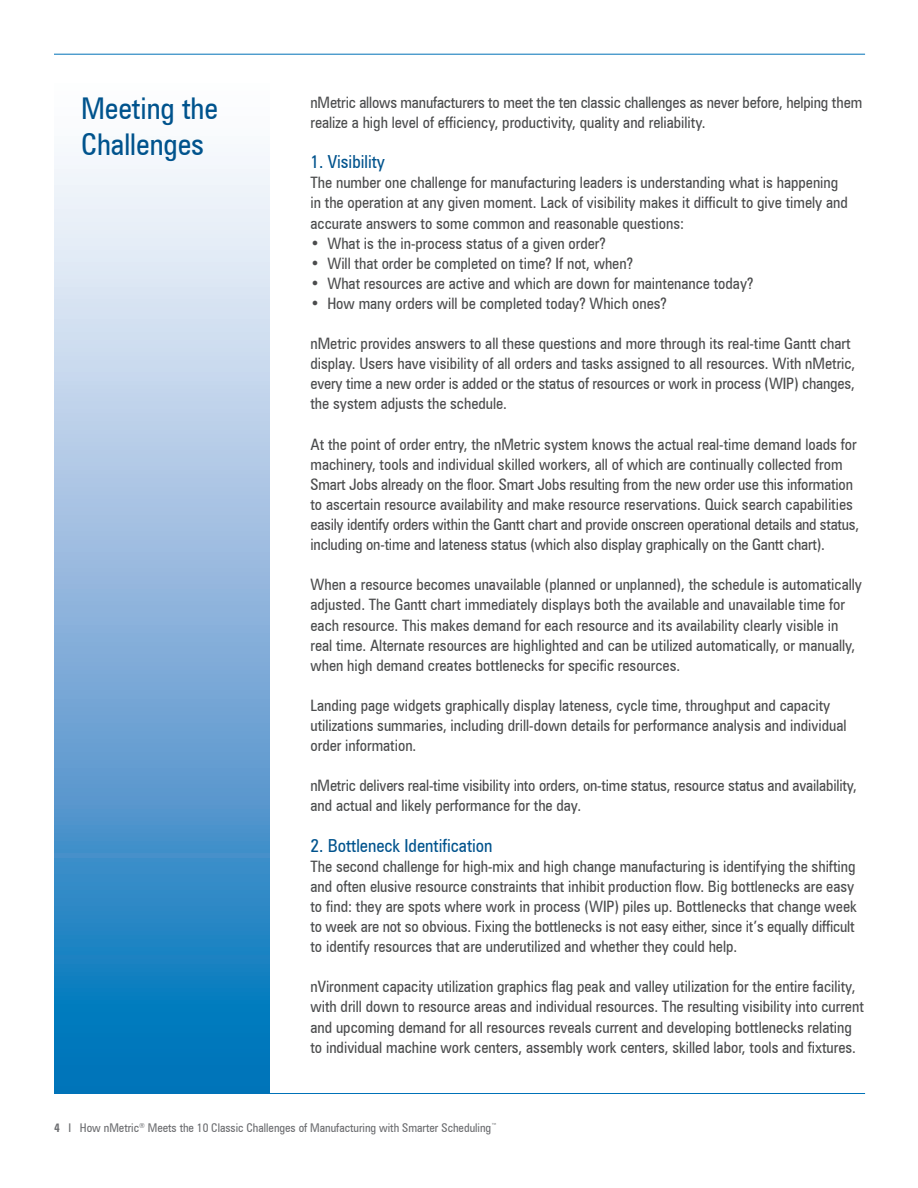
<style>
.page{position:relative;width:918px;height:1188px;background:#fff}
.page>*{position:absolute;margin:0;border:0;box-sizing:border-box;transform-origin:0 0}
.t1{font:condensed 30px "Zurich BT";color:#00538d}
.t2{font:condensed 18px "Zurich BT";color:#00538d}
.t3{font:condensed 15.75px/20.1px "Zurich BT";color:#4b4c4d}
.t4{font:condensed 12px "Zurich BT";color:#6c6d70}
.s1{font-weight:700}
</style>
<div class="page">
<hr style="left:54px;top:54px;width:811px;height:1px;background:#0072b8">
<svg style="left:54px;top:54px;width:216px;height:1039px;background:#8cb9de"></svg>
<hr style="left:54px;top:1093px;width:811px;height:1px;background:#0072b8">
<p class="t1" style="left:81px;top:90px;width:138px">Meeting the</p>
<p class="t1" style="left:81px;top:126px;width:125px">Challenges</p>
<p class="t3" style="left:310px;top:92px;width:553px">nMetric allows manufacturers to meet the ten classic challenges as never before, helping them realize a high level of efficiency, productivity, quality and reliability.</p>
<p class="t2" style="left:310px;top:151px;width:76px">1. Visibility</p>
<p class="t3" style="left:310px;top:173px;width:539px">The number one challenge for manufacturing leaders is understanding what is happening in the operation at any given moment. Lack of visibility makes it difficult to give timely and accurate answers to some common and reasonable questions:</p>
<p class="t3" style="left:310px;top:233px;width:297px">• What is the in-process status of a given order?</p>
<p class="t3" style="left:310px;top:253px;width:324px">• Will that order be completed on time? If not, when?</p>
<p class="t3" style="left:310px;top:273px;width:444px">• What resources are active and which are down for maintenance today?</p>
<p class="t3" style="left:310px;top:293px;width:358px">• How many orders will be completed today? Which ones?</p>
<p class="t3" style="left:310px;top:333px;width:546px">nMetric provides answers to all these questions and more through its real-time Gantt chart display. Users have visibility of all orders and tasks assigned to all resources. With nMetric, every time a new order is added or the status of resources or work in process (WIP) changes, the system adjusts the schedule.</p>
<p class="t3" style="left:310px;top:434px;width:550px">At the point of order entry, the nMetric system knows the actual real-time demand loads for machinery, tools and individual skilled workers, all of which are continually collected from Smart Jobs already on the floor. Smart Jobs resulting from the new order use this information to ascertain resource availability and make resource reservations. Quick search capabilities easily identify orders within the Gantt chart and provide onscreen operational details and status, including on-time and lateness status (which also display graphically on the Gantt chart).</p>
<p class="t3" style="left:310px;top:575px;width:553px">When a resource becomes unavailable (planned or unplanned), the schedule is automatically adjusted. The Gantt chart immediately displays both the available and unavailable time for each resource. This makes demand for each resource and its availability clearly visible in real time. Alternate resources are highlighted and can be utilized automatically, or manually, when high demand creates bottlenecks for specific resources.</p>
<p class="t3" style="left:310px;top:695px;width:538px">Landing page widgets graphically display lateness, cycle time, throughput and capacity utilizations summaries, including drill-down details for performance analysis and individual order information.</p>
<p class="t3" style="left:310px;top:776px;width:548px">nMetric delivers real-time visibility into orders, on-time status, resource status and availability, and actual and likely performance for the day.</p>
<p class="t2" style="left:310px;top:834px;width:184px">2. Bottleneck Identification</p>
<p class="t3" style="left:310px;top:856px;width:548px">The second challenge for high-mix and high change manufacturing is identifying the shifting and often elusive resource constraints that inhibit production flow. Big bottlenecks are easy to find: they are spots where work in process (WIP) piles up. Bottlenecks that change week to week are not so obvious. Fixing the bottlenecks is not easy either, since it’s equally difficult to identify resources that are underutilized and whether they could help.</p>
<p class="t3" style="left:310px;top:977px;width:555px">nVironment capacity utilization graphics flag peak and valley utilization for the entire facility, with drill down to resource areas and individual resources. The resulting visibility into current and upcoming demand for all resources reveals current and developing bottlenecks relating to individual machine work centers, assembly work centers, skilled labor, tools and fixtures.</p>
<p class="t4" style="left:54px;top:1120px;width:445px"><span class="s1">4</span> I How nMetric<sup>®</sup> Meets the 10 Classic Challenges of Manufacturing with Smarter Scheduling<sup>™</sup></p>
</div>
